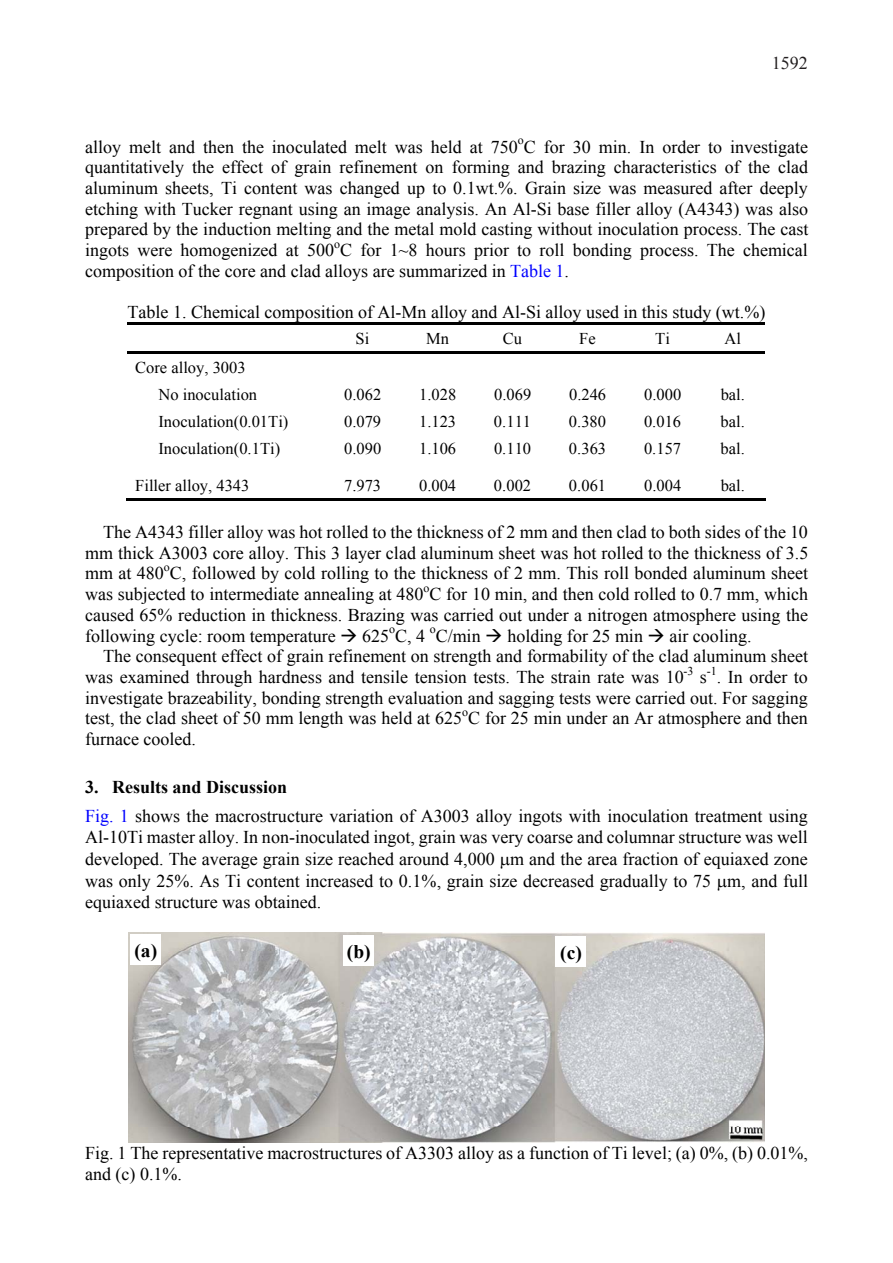
<style>
.page{position:relative;width:893px;height:1263px;background:#fff}
.page>*{position:absolute;margin:0;border:0;box-sizing:border-box;transform-origin:0 0}
.t1{font:700 19.2px "Times New Roman";color:#000}
.t2{font:18px/20.7px "Times New Roman";color:#000;text-align:justify}
.t3{font:18px "Times New Roman";color:#231f20}
.t4{font:16.5px/26.8px "Times New Roman";color:#000}
.t5{font:12px "Times New Roman";color:#000}
.s1{color:#00f}
.s2{font-weight:700}
</style>
<div class="page">
<hr style="left:128px;top:322px;width:637px;height:2px;background:#000">
<hr style="left:128px;top:351px;width:637px;height:3px;background:#000">
<hr style="left:127px;top:499px;width:198px;height:2px;background:#000">
<hr style="left:324px;top:499px;width:76px;height:2px;background:#000">
<hr style="left:399px;top:499px;width:76px;height:2px;background:#000">
<hr style="left:474px;top:499px;width:76px;height:2px;background:#000">
<hr style="left:549px;top:499px;width:76px;height:2px;background:#000">
<hr style="left:624px;top:499px;width:76px;height:2px;background:#000">
<hr style="left:699px;top:499px;width:66px;height:2px;background:#000">
<img style="left:129px;top:932px;width:636px;height:210px">
<div style="left:130px;top:935px;width:31px;height:30px;background:#fff"></div>
<div style="left:343px;top:936px;width:31px;height:30px;background:#fff"></div>
<div style="left:555px;top:936px;width:31px;height:31px;background:#fff"></div>
<p class="t3" style="left:772px;top:51px;width:37px">1592</p>
<p class="t5" style="left:518px;top:132px;width:7px">o</p>
<p class="t2" style="left:85px;top:157px;width:725px">quantitatively the effect of grain refinement on forming and brazing characteristics of the clad aluminum sheets, Ti content was changed up to 0.1wt.%. Grain size was measured after deeply etching with Tucker regnant using an image analysis. An Al-Si base filler alloy (A4343) was also prepared by the induction melting and the metal mold casting without inoculation process. The cast ingots were homogenized at 500 C for 1~8 hours prior to roll bonding process. The chemical</p>
<p class="t2" style="left:85px;top:136px;width:724px">alloy melt and then the inoculated melt was held at 750 C for 30 min. In order to investigate</p>
<p class="t5" style="left:334px;top:236px;width:7px">o</p>
<p class="t2" style="left:85px;top:260px;width:485px">composition of the core and clad alloys are summarized in <span class="s1">Table 1</span>.</p>
<p class="t2" style="left:127px;top:301px;width:639px">Table 1. Chemical composition of Al-Mn alloy and Al-Si alloy used in this study (wt.%)</p>
<p class="t4" style="left:356px;top:324px;width:15px">Si</p>
<p class="t4" style="left:426px;top:324px;width:24px">Mn</p>
<p class="t4" style="left:503px;top:324px;width:21px">Cu</p>
<p class="t4" style="left:579px;top:324px;width:18px">Fe</p>
<p class="t4" style="left:655px;top:324px;width:16px">Ti</p>
<p class="t4" style="left:724px;top:324px;width:18px">Al</p>
<p class="t4" style="left:158px;top:353px;width:100px;text-indent:-23px">Core alloy, 3003<br>No inoculation</p>
<p class="t4" style="left:344px;top:380px;width:39px">0.062</p>
<p class="t4" style="left:419px;top:380px;width:39px">1.028</p>
<p class="t4" style="left:494px;top:380px;width:39px">0.069</p>
<p class="t4" style="left:569px;top:380px;width:39px">0.246</p>
<p class="t4" style="left:644px;top:380px;width:39px">0.000</p>
<p class="t4" style="left:721px;top:380px;width:26px">bal.</p>
<p class="t4" style="left:158px;top:407px;width:131px">Inoculation(0.01Ti)</p>
<p class="t4" style="left:344px;top:407px;width:39px">0.079</p>
<p class="t4" style="left:419px;top:407px;width:39px">1.123</p>
<p class="t4" style="left:494px;top:407px;width:39px">0.111</p>
<p class="t4" style="left:569px;top:407px;width:39px">0.380</p>
<p class="t4" style="left:644px;top:407px;width:39px">0.016</p>
<p class="t4" style="left:721px;top:407px;width:26px">bal.</p>
<p class="t4" style="left:158px;top:434px;width:123px">Inoculation(0.1Ti)</p>
<p class="t4" style="left:344px;top:434px;width:39px">0.090</p>
<p class="t4" style="left:419px;top:434px;width:39px">1.106</p>
<p class="t4" style="left:494px;top:434px;width:39px">0.110</p>
<p class="t4" style="left:569px;top:434px;width:39px">0.363</p>
<p class="t4" style="left:644px;top:434px;width:39px">0.157</p>
<p class="t4" style="left:721px;top:434px;width:26px">bal.</p>
<p class="t4" style="left:135px;top:472px;width:116px">Filler alloy, 4343</p>
<p class="t4" style="left:344px;top:472px;width:39px">7.973</p>
<p class="t4" style="left:419px;top:472px;width:39px">0.004</p>
<p class="t4" style="left:494px;top:472px;width:39px">0.002</p>
<p class="t4" style="left:569px;top:472px;width:39px">0.061</p>
<p class="t4" style="left:644px;top:472px;width:39px">0.004</p>
<p class="t4" style="left:721px;top:472px;width:26px">bal.</p>
<p class="t2" style="left:85px;top:521px;width:725px;text-indent:18px">The A4343 filler alloy was hot rolled to the thickness of 2 mm and then clad to both sides of the 10 mm thick A3003 core alloy. This 3 layer clad aluminum sheet was hot rolled to the thickness of 3.5 mm at 480 C, followed by cold rolling to the thickness of 2 mm. This roll bonded aluminum sheet</p>
<p class="t5" style="left:164px;top:559px;width:7px">o</p>
<p class="t2" style="left:85px;top:583px;width:725px">was subjected to intermediate annealing at 480 C for 10 min, and then cold rolled to 0.7 mm, which</p>
<p class="t5" style="left:423px;top:580px;width:7px">o</p>
<p class="t2" style="left:85px;top:604px;width:724px">caused 65% reduction in thickness. Brazing was carried out under a nitrogen atmosphere using the following cycle: room temperature → 625 C, 4</p>
<p class="t5" style="left:389px;top:621px;width:7px">o</p>
<p class="t5" style="left:430px;top:621px;width:7px">o</p>
<p class="t2" style="left:436px;top:625px;width:317px">C/min → holding for 25 min → air cooling.</p>
<p class="t2" style="left:103px;top:645px;width:706px">The consequent effect of grain refinement on strength and formability of the clad aluminum sheet</p>
<p class="t2" style="left:85px;top:666px;width:600px">was examined through hardness and tensile tension tests. The strain rate was 10</p>
<p class="t5" style="left:683px;top:662px;width:11px">-3</p>
<p class="t5" style="left:707px;top:662px;width:11px">-1</p>
<p class="t2" style="left:85px;top:666px;width:724px;text-indent:632px">. In order to investigate brazeability, bonding strength evaluation and sagging tests were carried out. For sagging test, the clad sheet of 50 mm length was held at 625 C for 25 min under an Ar atmosphere and then</p>
<p class="t2" style="left:700px;top:666px;width:9px">s</p>
<p class="t5" style="left:462px;top:704px;width:7px">o</p>
<p class="t2" style="left:85px;top:728px;width:112px">furnace cooled.</p>
<p class="t2" style="left:85px;top:772px;width:724px;line-height:29.5px"><span class="s2">3. Results and Discussion<br></span><span class="s1">Fig. 1</span> shows the macrostructure variation of A3003 alloy ingots with inoculation treatment using</p>
<p class="t2" style="left:85px;top:826px;width:724px;line-height:21.6px">Al-10Ti master alloy. In non-inoculated ingot, grain was very coarse and columnar structure was well developed. The average grain size reached around 4,000 m and the area fraction of equiaxed zone was only 25%. As Ti content increased to 0.1%, grain size decreased gradually to 75 m, and full equiaxed structure was obtained.</p>
<p class="t1" style="left:134px;top:937px;width:24px">(a)</p>
<p class="t1" style="left:347px;top:938px;width:25px">(b)</p>
<p class="t1" style="left:560px;top:939px;width:23px">(c)</p>
<p class="t2" style="left:85px;top:1142px;width:724px">Fig. 1 The representative macrostructures of A3303 alloy as a function of Ti level; (a) 0%, (b) 0.01%, and (c) 0.1%.</p>
</div>
